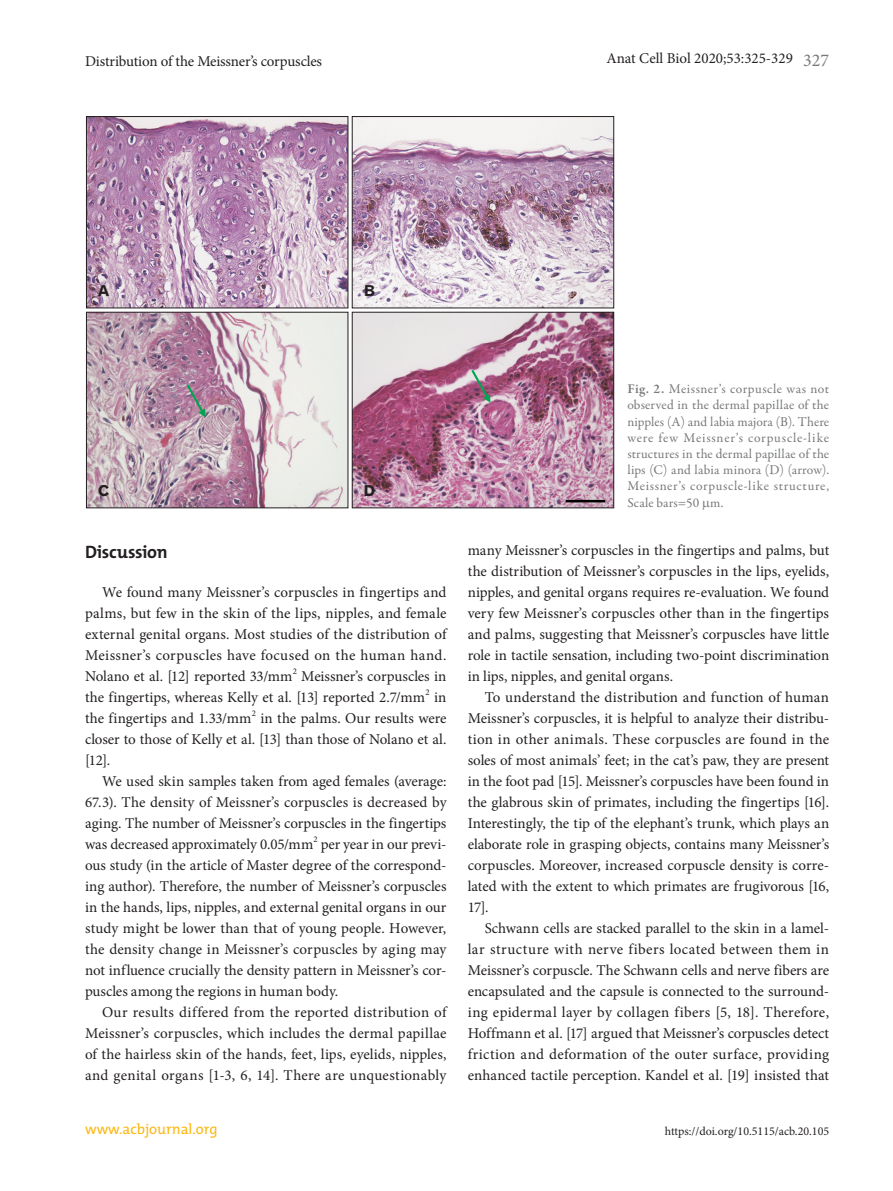
<style>
.page{position:relative;width:893px;height:1191px;background:#fff}
.page>*{position:absolute;margin:0;border:0;box-sizing:border-box;transform-origin:0 0}
.서론{font:700 18px "The Mix";letter-spacing:-.015em;color:#231f20}
.본문{font:15px/21px "Minion Pro";color:#231f20;text-align:justify}
.t1{font:15px "Gothic 720 BT Bold B Bold";color:#231f20}
.t2{font:14.7px "The Mix";color:#fcb814}
.그림설명{font:13.5px/16.2px "Garamond Premr Pro";letter-spacing:.04em;color:#76787b;text-align:justify}
.t3{font:12px "Minion Pro";color:#231f20}
.본문-2{font:8.7px "Minion Pro";color:#231f20}
.s1{font-size:18px;color:#76787b}
.s2{font-weight:600}
</style>
<div class="page">
<img style="left:86px;top:116px;width:528px;height:392px">
<svg style="left:187px;top:385px;width:18px;height:32px"></svg>
<svg style="left:469px;top:367px;width:22px;height:36px"></svg>
<hr style="left:566px;top:500px;width:39px;height:2px;background:#000">
<p class="본문" style="left:85px;top:50px;width:239px">Distribution of the Meissner’s corpuscles</p>
<p class="본문" style="left:606px;top:48px;width:224px">Anat Cell Biol 2020;53:325-329 <span class="s1">327</span></p>
<p class="t1" style="left:98px;top:282px;width:13px">A</p>
<p class="t1" style="left:364px;top:282px;width:13px">B</p>
<p class="t1" style="left:98px;top:482px;width:13px">C</p>
<p class="t1" style="left:363px;top:482px;width:13px">D</p>
<p class="서론" style="left:85px;top:537px;width:84px">Discussion</p>
<p class="본문" style="left:85px;top:582px;width:363px;text-indent:17px">We found many Meissner’s corpuscles in fingertips and palms, but few in the skin of the lips, nipples, and female external genital organs. Most studies of the distribution of Meissner’s corpuscles have focused on the human hand.<br>Nolano et al. [12] reported 33/mm</p>
<p class="본문-2" style="left:293px;top:665px;width:6px">2</p>
<p class="본문" style="left:85px;top:666px;width:363px;text-indent:216px">Meissner’s corpuscles in the fingertips, whereas Kelly et al. [13] reported 2.7/mm</p>
<p class="본문-2" style="left:425px;top:686px;width:6px">2</p>
<p class="본문" style="left:434px;top:687px;width:14px">in</p>
<p class="본문" style="left:85px;top:708px;width:168px">the fingertips and 1.33/mm</p>
<p class="본문-2" style="left:252px;top:707px;width:6px">2</p>
<p class="본문" style="left:85px;top:708px;width:363px;text-indent:175px">in the palms. Our results were closer to those of Kelly et al. [13] than those of Nolano et al. [12].</p>
<p class="본문" style="left:85px;top:771px;width:363px;text-indent:17px">We used skin samples taken from aged females (average:<br>67.3). The density of Meissner’s corpuscles is decreased by aging. The number of Meissner’s corpuscles in the fingertips was decreased approximately 0.05/mm</p>
<p class="본문-2" style="left:313px;top:833px;width:6px">2</p>
<p class="본문" style="left:85px;top:834px;width:363px;text-indent:236px">per year in our previ&shy;ous study (in the article of Master degree of the correspond&shy;ing author). Therefore, the number of Meissner’s corpuscles in the hands, lips, nipples, and external genital organs in our study might be lower than that of young people. However, the density change in Meissner’s corpuscles by aging may not influence crucially the density pattern in Meissner’s cor&shy;puscles among the regions in human body.</p>
<p class="본문" style="left:85px;top:1002px;width:363px;text-indent:17px">Our results differed from the reported distribution of Meissner’s corpuscles, which includes the dermal papillae of the hairless skin of the hands, feet, lips, eyelids, nipples, and genital organs [1-3, 6, 14]. There are unquestionably</p>
<p class="t2" style="left:85px;top:1117px;width:134px">www.acbjournal.org</p>
<p class="그림설명" style="left:627px;top:381px;width:203px"><span class="s2">Fig. 2.</span> Meissner’s corpuscle was not observed in the dermal papillae of the nipples (A) and labia majora (B). There were few Meissner’s corpuscle-like structures in the dermal papillae of the lips (C) and labia minora (D) (arrow).<br>Meissner’s corpuscle-like structure, Scale bars=50 m.</p>
<p class="본문" style="left:468px;top:540px;width:363px">many Meissner’s corpuscles in the fingertips and palms, but the distribution of Meissner’s corpuscles in the lips, eyelids, nipples, and genital organs requires re-evaluation. We found very few Meissner’s corpuscles other than in the fingertips and palms, suggesting that Meissner’s corpuscles have little role in tactile sensation, including two-point discrimination in lips, nipples, and genital organs.</p>
<p class="본문" style="left:468px;top:687px;width:363px;text-indent:17px">To understand the distribution and function of human Meissner’s corpuscles, it is helpful to analyze their distribu&shy;tion in other animals. These corpuscles are found in the soles of most animals’ feet; in the cat’s paw, they are present in the foot pad [15]. Meissner’s corpuscles have been found in the glabrous skin of primates, including the fingertips [16].<br>Interestingly, the tip of the elephant’s trunk, which plays an elaborate role in grasping objects, contains many Meissner’s corpuscles. Moreover, increased corpuscle density is corre&shy;lated with the extent to which primates are frugivorous [16, 17].</p>
<p class="본문" style="left:468px;top:918px;width:363px;text-indent:17px">Schwann cells are stacked parallel to the skin in a lamel&shy;lar structure with nerve fibers located between them in Meissner’s corpuscle. The Schwann cells and nerve fibers are encapsulated and the capsule is connected to the surround&shy;ing epidermal layer by collagen fibers [5, 18]. Therefore, Hoffmann et al. [17] argued that Meissner’s corpuscles detect friction and deformation of the outer surface, providing enhanced tactile perception. Kandel et al. [19] insisted that</p>
<p class="t3" style="left:665px;top:1123px;width:166px">https://doi.org/10.5115/acb.20.105</p>
</div>
